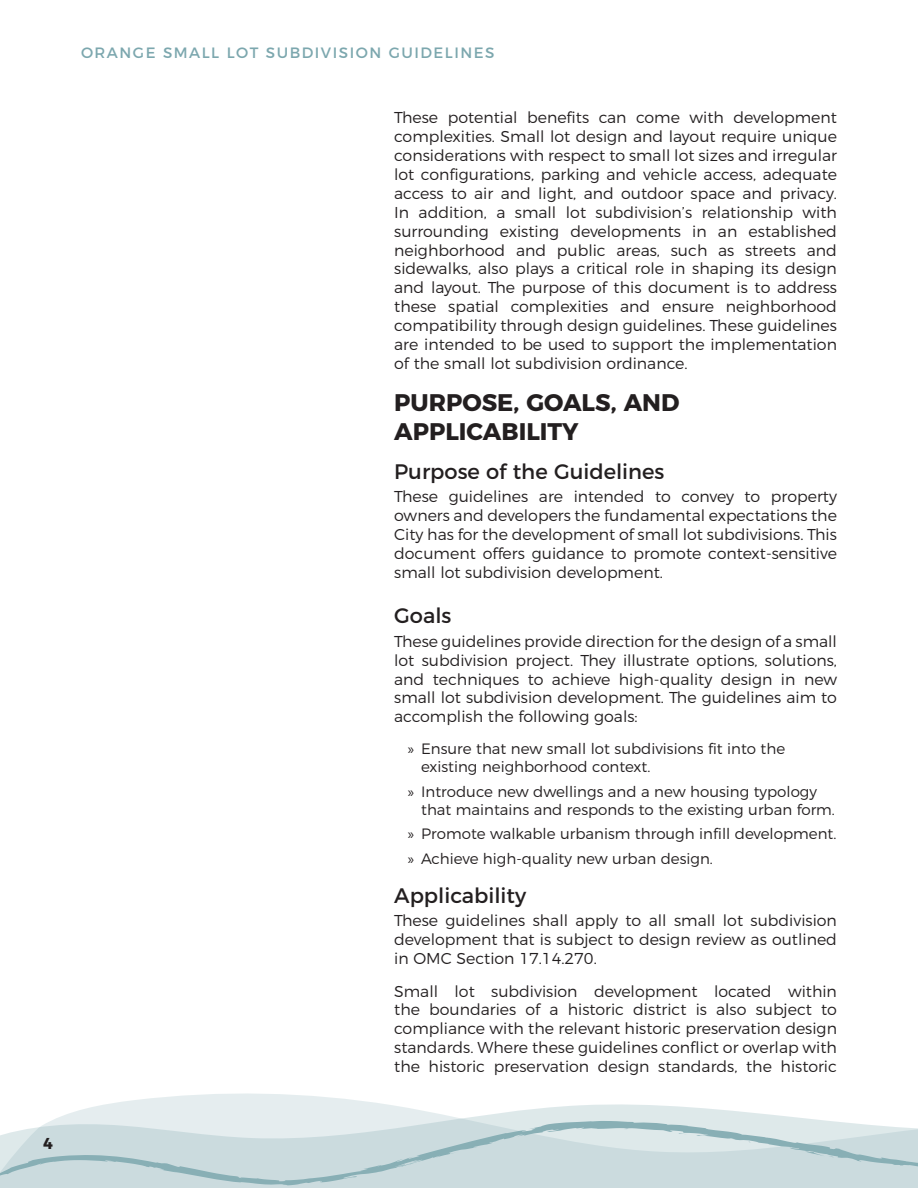
<style>
.page{position:relative;width:918px;height:1188px;background:#fff}
.page>*{position:absolute;margin:0;border:0;box-sizing:border-box;transform-origin:0 0}
.Header_2{font:700 24px/28.8px "Montserrat";color:#231f20}
.Header_3{font:21px "Montserrat";color:#231f20}
.t1{font:300 15.75px/18.9px "Montserrat";color:#231f20;text-align:justify}
.t2{font:700 15.75px "Montserrat";color:#231f20}
.t3{font:300 15px/18px "Montserrat";color:#231f20}
.t4{font:15px "Montserrat";letter-spacing:.1em;color:#7ca7ae}
.s1{font-family:"Myriad Pro";font-weight:400}
</style>
<div class="page">
<svg style="left:0;top:1094px;width:918px;height:94px;fill:#cbdbde"></svg>
<p class="t2" style="left:43px;top:1130px;width:11px">4</p>
<p class="t4" style="left:81px;top:40px;width:415px">ORANGE SMALL LOT SUBDIVISION GUIDELINES</p>
<p class="t1" style="left:394px;top:107px;width:444px">These potential benefits can come with development complexities. Small lot design and layout require unique considerations with respect to small lot sizes and irregular lot configurations, parking and vehicle access, adequate access to air and light, and outdoor space and privacy.<br>In addition, a small lot subdivision’s relationship with surrounding existing developments in an established neighborhood and public areas, such as streets and sidewalks, also plays a critical role in shaping its design and layout. The purpose of this document is to address these spatial complexities and ensure neighborhood compatibility through design guidelines. These guidelines are intended to be used to support the implementation of the small lot subdivision ordinance.</p>
<p class="Header_2" style="left:394px;top:386px;width:287px">PURPOSE, GOALS, AND<br>APPLICABILITY</p>
<p class="Header_3" style="left:394px;top:454px;width:272px">Purpose of the Guidelines</p>
<p class="t1" style="left:394px;top:486px;width:444px">These guidelines are intended to convey to property owners and developers the fundamental expectations the City has for the development of small lot subdivisions. This document offers guidance to promote context-sensitive small lot subdivision development.</p>
<p class="Header_3" style="left:394px;top:599px;width:59px">Goals</p>
<p class="t1" style="left:394px;top:630px;width:444px">These guidelines provide direction for the design of a small lot subdivision project. They illustrate options, solutions, and techniques to achieve high-quality design in new small lot subdivision development. The guidelines aim to accomplish the following goals:</p>
<p class="t3" style="left:421px;top:738px;width:366px;text-indent:-14px"><span class="s1">»</span> Ensure that new small lot subdivisions fit into the existing neighborhood context.</p>
<p class="t3" style="left:421px;top:781px;width:415px;text-indent:-14px"><span class="s1">»</span> Introduce new dwellings and a new housing typology that maintains and responds to the existing urban form.</p>
<p class="t3" style="left:408px;top:824px;width:430px"><span class="s1">»</span> Promote walkable urbanism through infill development.</p>
<p class="t3" style="left:408px;top:849px;width:307px"><span class="s1">»</span> Achieve high-quality new urban design.</p>
<p class="Header_3" style="left:394px;top:879px;width:134px">Applicability</p>
<p class="t1" style="left:394px;top:910px;width:444px">These guidelines shall apply to all small lot subdivision development that is subject to design review as outlined in OMC Section 17.14.270.</p>
<p class="t1" style="left:394px;top:980px;width:444px">Small lot subdivision development located within the boundaries of a historic district is also subject to compliance with the relevant historic preservation design standards. Where these guidelines conflict or overlap with the historic preservation design standards, the historic</p>
</div>
